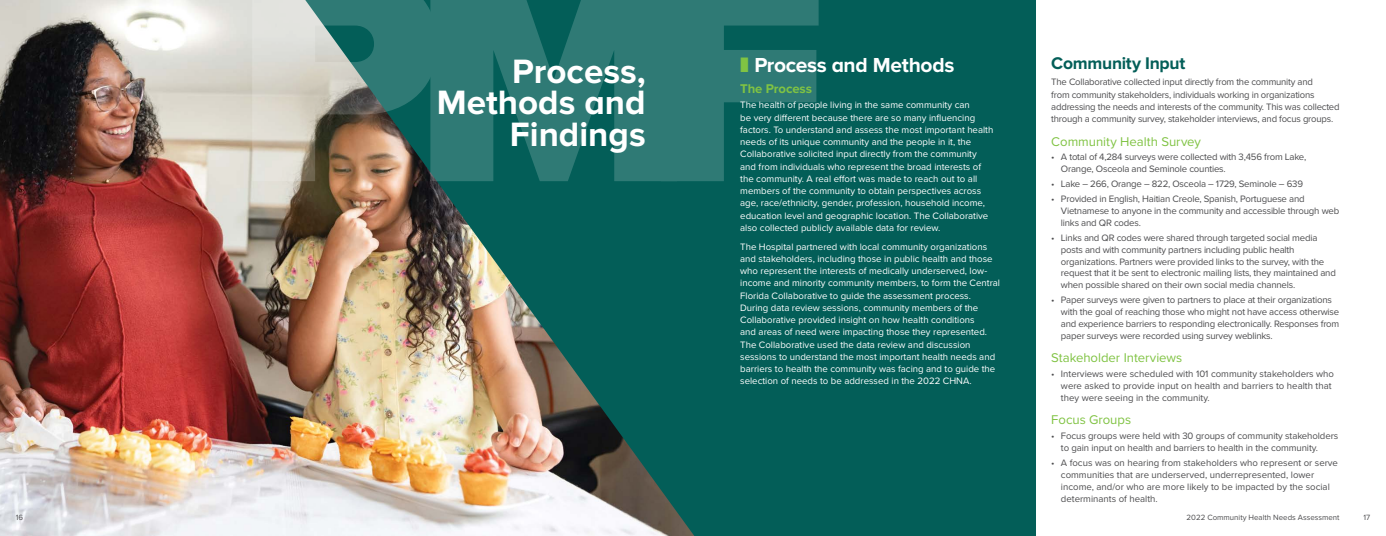
<style>
.page{position:relative;width:1386px;height:536px;background:#fff}
.page>*{position:absolute;margin:0;border:0;box-sizing:border-box;transform-origin:0 0}
.t1{font:900 311.59px "Proxima Nova";color:#fff}
.t2{font:35px/31.5px "Proxima Nova AH Bold";color:#fff;text-align:right}
.t3{font:21px "Proxima Nova AH Bold";letter-spacing:-.015em;color:#fff}
.t4{font:17.5px "Proxima Nova AH Bold";letter-spacing:-.015em;color:#035e58}
.t5{font:13.12px "Proxima Nova";color:#80c343}
.t6{font:700 13.12px "Proxima Nova";letter-spacing:-.005em;color:#80c343}
.t7{font:9.62px/12.2px "Proxima Nova";color:#fff}
.t8{font:9.62px/11.8px "Proxima Nova";letter-spacing:-.02em;color:#4d4d4f}
.t9{font:9.62px/12px "Proxima Nova";color:#4d4d4f}
.t10{font:7.88px "Proxima Nova";color:#4d4d4f}
.s1{color:#80c343}
</style>
<div class="page">
<img style="left:0;top:0;width:305px;height:536px">
<img style="left:305px;top:0;width:731px;height:536px">
<p class="t10" style="left:16px;top:511px;width:9px">16</p>
<h1 class="t1" style="left:235px;top:-155px;width:595px">PMF</h1>
<h3 class="t3" style="left:740px;top:53px;width:216px"><span class="s1">❚</span> Process and Methods</h3>
<h3 class="t6" style="left:740px;top:79px;width:73px">The Process</h3>
<p class="t7" style="left:740px;top:99px;width:255px">The health of people living in the same community can<br>be very different because there are so many influencing factors. To understand and assess the most important health needs of its unique community and the people in it, the Collaborative solicited input directly from the community and from individuals who represent the broad interests of the community. A real effort was made to reach out to all members of the community to obtain perspectives across age, race/ethnicity, gender, profession, household income, education level and geographic location. The Collaborative also collected publicly available data for review.</p>
<p class="t7" style="left:740px;top:240px;width:261px">The Hospital partnered with local community organizations and stakeholders, including those in public health and those who represent the interests of medically underserved, low&shy;income and minority community members, to form the Central Florida Collaborative to guide the assessment process.<br>During data review sessions, community members of the Collaborative provided insight on how health conditions<br>and areas of need were impacting those they represented.<br>The Collaborative used the data review and discussion sessions to understand the most important health needs and barriers to health the community was facing and to guide the selection of needs to be addressed in the 2022 CHNA.</p>
<h2 class="t2" style="left:437px;top:56px;width:210px">Process,<br>Methods and<br>Findings</h2>
<h3 class="t4" style="left:1051px;top:53px;width:136px">Community Input</h3>
<p class="t8" style="left:1051px;top:75px;width:290px;line-height:12.2px">The Collaborative collected input directly from the community and<br>from community stakeholders, individuals working in organizations addressing the needs and interests of the community. This was collected through a community survey, stakeholder interviews, and focus groups.</p>
<h3 class="t5" style="left:1051px;top:131px;width:151px">Community Health Survey</h3>
<p class="t8" style="left:1061px;top:151px;width:247px;text-indent:-10px">• A total of 4,284 surveys were collected with 3,456 from Lake,<br>Orange, Osceola and Seminole counties.</p>
<p class="t8" style="left:1051px;top:178px;width:253px">• Lake – 266, Orange – 822, Osceola – 1729, Seminole – 639</p>
<p class="t8" style="left:1061px;top:193px;width:280px;text-indent:-10px">• Provided in English, Haitian Creole, Spanish, Portuguese and<br>Vietnamese to anyone in the community and accessible through web links and QR codes.</p>
<p class="t8" style="left:1061px;top:231px;width:276px;text-indent:-10px">• Links and QR codes were shared through targeted social media posts and with community partners including public health organizations. Partners were provided links to the survey, with the request that it be sent to electronic mailing lists, they maintained and when possible shared on their own social media channels.</p>
<p class="t8" style="left:1061px;top:293px;width:280px;text-indent:-10px">• Paper surveys were given to partners to place at their organizations with the goal of reaching those who might not have access otherwise and experience barriers to responding electronically. Responses from paper surveys were recorded using survey weblinks.</p>
<h3 class="t5" style="left:1051px;top:348px;width:133px">Stakeholder Interviews</h3>
<p class="t9" style="left:1061px;top:367px;width:275px;text-indent:-10px">• Interviews were scheduled with 101 community stakeholders who were asked to provide input on health and barriers to health that they were seeing in the community.</p>
<h3 class="t5" style="left:1051px;top:410px;width:81px">Focus Groups</h3>
<p class="t8" style="left:1061px;top:429px;width:279px;text-indent:-10px">• Focus groups were held with 30 groups of community stakeholders to gain input on health and barriers to health in the community.</p>
<p class="t9" style="left:1061px;top:456px;width:279px;text-indent:-10px">• A focus was on hearing from stakeholders who represent or serve communities that are underserved, underrepresented, lower income, and/or who are more likely to be impacted by the social determinants of health.</p>
<p class="t10" style="left:1187px;top:511px;width:154px">2022 Community Health Needs Assessment</p>
<p class="t10" style="left:1364px;top:511px;width:8px">17</p>
</div>
